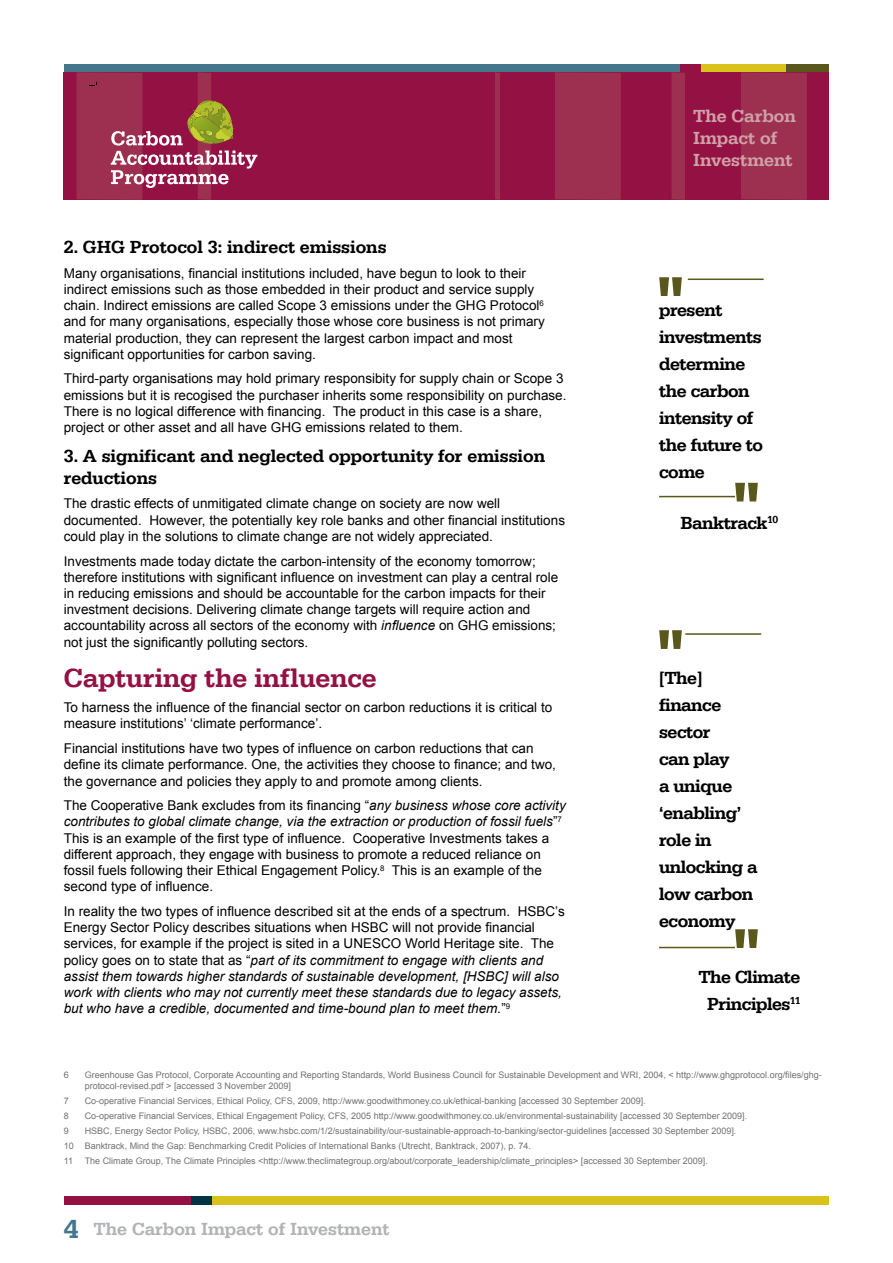
<style>
.page{position:relative;width:893px;height:1263px;background:#fff}
.page>*{position:absolute;margin:0;border:0;box-sizing:border-box;transform-origin:0 0}
.t1{font:500 72px "URW Egyptienne T";color:#59571c}
.t2{font:500 27px "URW Egyptienne T";color:#941144}
.t3{font:500 27px "URW Egyptienne T";color:#44778c}
.t4{font:500 18px/27px "URW Egyptienne T";letter-spacing:-.025em;color:#000}
.t5{font:500 18px/21.6px "URW Egyptienne T";color:#000}
.t6{font:500 18px "URW Egyptienne T";color:#b1b3b4}
.t7{font:500 18px/21.6px "URW Egyptienne T";color:#cfa1a7}
.t8{font:13.5px/16.2px "Arial";color:#000}
.t9{font:italic 13.5px/16.2px "Arial";color:#000}
.t10{font:9px/15px "Arial";color:#707173}
.s1{font-style:italic}
.s2{font-style:normal}
</style>
<div class="page">
<div style="left:64px;top:64px;width:616px;height:8px;background:#44778c"></div>
<div style="left:680px;top:64px;width:22px;height:8px;background:#941144"></div>
<div style="left:702px;top:64px;width:85px;height:8px;background:#dac21c"></div>
<div style="left:787px;top:64px;width:42px;height:8px;background:#59571c"></div>
<div style="left:64px;top:1196px;width:127px;height:8px;background:#941144"></div>
<div style="left:191px;top:1196px;width:22px;height:8px;background:#003445"></div>
<div style="left:213px;top:1196px;width:616px;height:8px;background:#dac21c"></div>
<div style="left:64px;top:72px;width:765px;height:128px;background:#941144"></div>
<svg style="left:495px;top:72px;width:5px;height:128px"></svg>
<div style="left:555px;top:72px;width:66px;height:128px;background:#9d2f50"></div>
<svg style="left:671px;top:72px;width:14px;height:128px"></svg>
<div style="left:741px;top:72px;width:66px;height:128px;background:#9d2f50"></div>
<svg style="left:77px;top:72px;width:180px;height:128px"></svg>
<hr style="left:688px;top:279px;width:76px;height:1px;background:#59571c">
<hr style="left:659px;top:496px;width:76px;height:1px;background:#59571c">
<hr style="left:685px;top:633px;width:76px;height:2px;background:#59571c">
<hr style="left:659px;top:947px;width:76px;height:1px;background:#59571c">
<h3 class="t5" style="left:64px;top:236px;width:324px">2. GHG Protocol 3: indirect emissions</h3>
<p class="t8" style="left:64px;top:265px;width:482px">Many organisations, financial institutions included, have begun to look to their indirect emissions such as those embedded in their product and service supply chain. Indirect emissions are called Scope 3 emissions under the GHG Protocol<sup>6 </sup>and for many organisations, especially those whose core business is not primary material production, they can represent the largest carbon impact and most significant opportunities for carbon saving.</p>
<p class="t8" style="left:64px;top:371px;width:504px">Third-party organisations may hold primary responsibity for supply chain or Scope 3 emissions but it is recogised the purchaser inherits some responsibility on purchase.<br>There is no logical difference with financing. The product in this case is a share, project or other asset and all have GHG emissions related to them.</p>
<h3 class="t5" style="left:64px;top:445px;width:483px">3. A significant and neglected opportunity for emission reductions</h3>
<p class="t8" style="left:64px;top:496px;width:503px">The drastic effects of unmitigated climate change on society are now well documented. However, the potentially key role banks and other financial institutions could play in the solutions to climate change are not widely appreciated.</p>
<p class="t8" style="left:64px;top:553px;width:496px">Investments made today dictate the carbon-intensity of the economy tomorrow; therefore institutions with significant influence on investment can play a central role in reducing emissions and should be accountable for the carbon impacts for their investment decisions. Delivering climate change targets will require action and accountability across all sectors of the economy with <span class="s1">influence</span> on GHG emissions; not just the significantly polluting sectors.</p>
<h2 class="t2" style="left:64px;top:663px;width:315px">Capturing the influence</h2>
<p class="t8" style="left:64px;top:699px;width:490px">To harness the influence of the financial sector on carbon reductions it is critical to measure institutions’ ‘climate performance’.</p>
<p class="t8" style="left:64px;top:740px;width:494px">Financial institutions have two types of influence on carbon reductions that can define its climate performance. One, the activities they choose to finance; and two, the governance and policies they apply to and promote among clients.</p>
<p class="t8" style="left:64px;top:797px;width:503px">The Cooperative Bank excludes from its financing “<span class="s1">any business whose core activity contributes to global climate change, via the extraction or production of fossil fuels</span>”<sup>7<br></sup>This is an example of the first type of influence. Cooperative Investments takes a different approach, they engage with business to promote a reduced reliance on fossil fuels following their Ethical Engagement Policy.<sup>8</sup> This is an example of the second type of influence.</p>
<p class="t9" style="left:64px;top:903px;width:502px"><span class="s2">In reality the two types of influence described sit at the ends of a spectrum. HSBC’s Energy Sector Policy describes situations when HSBC will not provide financial services, for example if the project is sited in a UNESCO World Heritage site. The policy goes on to state that as “</span>part of its commitment to engage with clients and assist them towards higher standards of sustainable development, [HSBC] will also work with clients who may not currently meet these standards due to legacy assets, but who have a credible, documented and time-bound plan to meet them.<span class="s2">”</span><sup>9</sup></p>
<h3 class="t7" style="left:693px;top:106px;width:104px">The Carbon<br>Impact of<br>Investment</h3>
<h1 class="t1" style="left:656px;top:259px;width:31px">"</h1>
<h3 class="t4" style="left:659px;top:297px;width:105px">present investments determine the carbon intensity of the future to come</h3>
<h3 class="t4" style="left:680px;top:509px;width:99px">Banktrack<sup>10</sup></h3>
<h1 class="t1" style="left:732px;top:464px;width:31px">"</h1>
<h1 class="t1" style="left:656px;top:612px;width:31px">"</h1>
<h3 class="t4" style="left:659px;top:664px;width:100px">[The] finance sector<br>can play<br>a unique ‘enabling’ role in unlocking a low carbon economy</h3>
<h1 class="t1" style="left:732px;top:911px;width:31px">"</h1>
<h3 class="t4" style="left:698px;top:963px;width:104px;text-align:center">The Climate<br>Principles<sup>11</sup></h3>
<p class="t10" style="left:64px;top:1067px;width:7px">6</p>
<p class="t10" style="left:85px;top:1070px;width:738px;line-height:10.8px">Greenhouse Gas Protocol, Corporate Accounting and Reporting Standards, World Business Council for Sustainable Development and WRI, 2004, &lt; http://www.ghgprotocol.org/files/ghg&shy;protocol-revised.pdf &gt; [accessed 3 November 2009]</p>
<p class="t10" style="left:64px;top:1093px;width:7px">7</p>
<p class="t10" style="left:85px;top:1093px;width:562px">Co-operative Financial Services, Ethical Policy, CFS, 2009, http://www.goodwithmoney.co.uk/ethical-banking [accessed 30 September 2009].</p>
<p class="t10" style="left:64px;top:1108px;width:7px">8</p>
<p class="t10" style="left:85px;top:1108px;width:664px">Co-operative Financial Services, Ethical Engagement Policy, CFS, 2005 http://www.goodwithmoney.co.uk/environmental-sustainability [accessed 30 September 2009].</p>
<p class="t10" style="left:64px;top:1123px;width:7px">9</p>
<p class="t10" style="left:64px;top:1123px;width:674px;text-indent:21px">HSBC, Energy Sector Policy, HSBC, 2006, www.hsbc.com/1/2/sustainability/our-sustainable-approach-to-banking/sector-guidelines [accessed 30 September 2009].<br>10 Banktrack, Mind the Gap: Benchmarking Credit Policies of International Banks (Utrecht, Banktrack, 2007), p. 74.<br>11</p>
<p class="t10" style="left:85px;top:1154px;width:625px">The Climate Group, The Climate Principles &lt;http://www.theclimategroup.org/about/corporate_leadership/climate_principles&gt; [accessed 30 September 2009].</p>
<h2 class="t3" style="left:64px;top:1213px;width:16px">4</h2>
<h3 class="t6" style="left:94px;top:1219px;width:298px">The Carbon Impact of Investment</h3>
</div>
